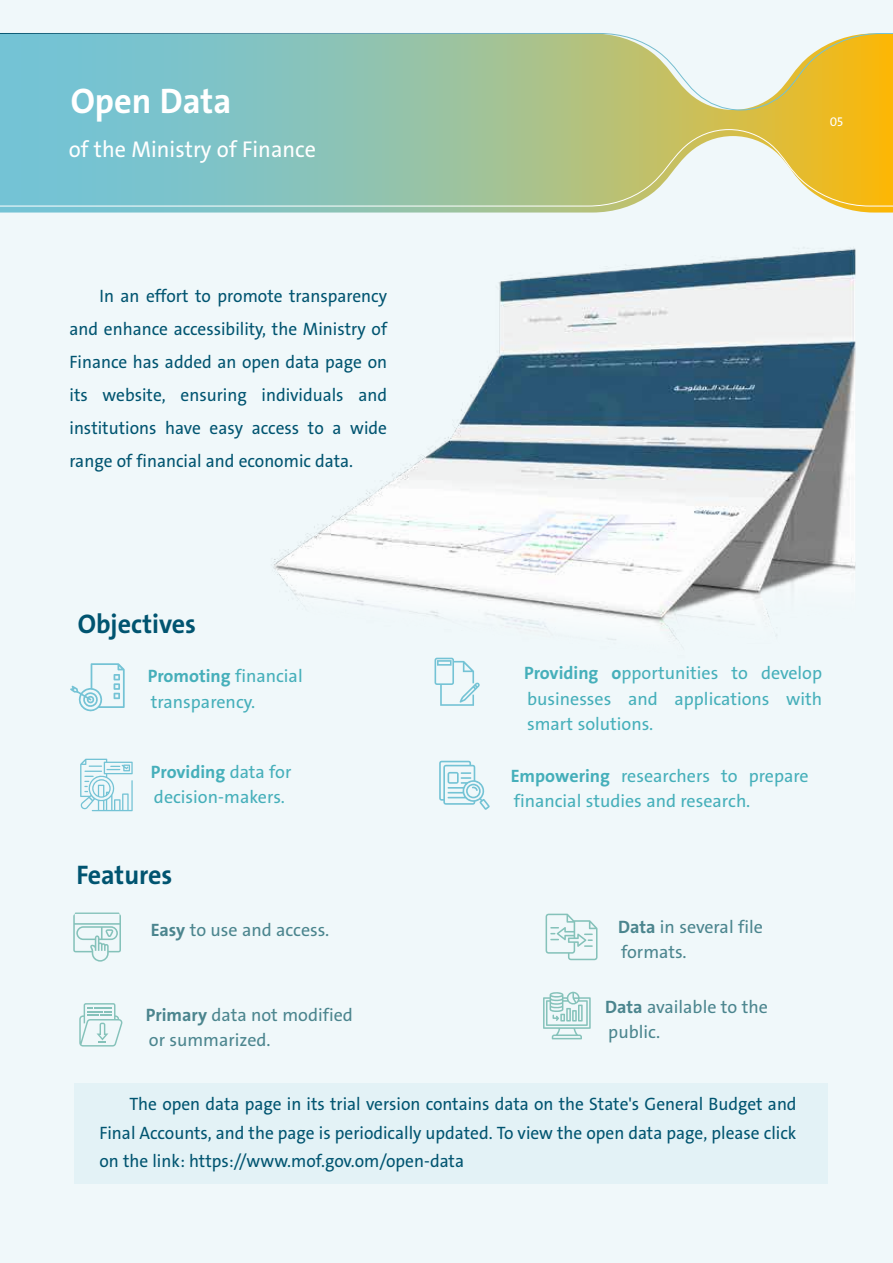
<style>
.page{position:relative;width:893px;height:1263px;background:#f0f8fa}
.page>*{position:absolute;margin:0;border:0;box-sizing:border-box;transform-origin:0 0}
.t1{font:700 35.7px "The Sans";color:#fff;scale:.96 1}
.t2{font:700 27px "The Sans";color:#005470;scale:.96 1}
.t3{font:22.95px "The Sans";color:#fff;scale:.96 1}
.t4{font:18px/33px "The Sans";color:#005470;text-align:justify;scale:.96 1}
.t5{font:18px/25.5px "The Sans";color:#45afba}
.t6{font:18px/25.5px "The Sans";color:#4b858e}
.t7{font:12.75px "The Sans";color:#fff}
.s1{font-weight:700}
</style>
<div class="page">
<svg style="left:0;top:111px;width:893px;height:102px;background:#a3c193"></svg>
<svg style="left:0;top:33px;width:893px;height:78px;background:#a7c8a8"></svg>
<svg style="left:0;top:129px;width:893px;height:78px;background:#a1c5a3"></svg>
<svg style="left:73px;top:912px;width:48px;height:50px"></svg>
<svg style="left:434px;top:675px;width:46px;height:31px"></svg>
<svg style="left:70px;top:663px;width:55px;height:49px"></svg>
<svg style="left:80px;top:759px;width:53px;height:52px"></svg>
<svg style="left:543px;top:992px;width:48px;height:47px"></svg>
<svg style="left:79px;top:1003px;width:44px;height:43px"></svg>
<svg style="left:439px;top:761px;width:51px;height:49px"></svg>
<svg style="left:546px;top:914px;width:51px;height:46px"></svg>
<div style="left:75px;top:1083px;width:753px;height:101px;background:#e3f2f6"></div>
<img style="left:262px;top:174px;width:593px;height:501px">
<h1 class="t1" style="left:71px;top:78px;width:169px">Open Data</h1>
<p class="t3" style="left:69px;top:135px;width:259px">of the Ministry of Finance</p>
<p class="t4" style="left:70px;top:279px;width:332px;text-indent:30px">In an effort to promote transparency and enhance accessibility, the Ministry of Finance has added an open data page on its website, ensuring individuals and institutions have easy access to a wide range of financial and economic data.</p>
<p class="t7" style="left:830px;top:114px;width:15px">05</p>
<h2 class="t2" style="left:78px;top:607px;width:125px">Objectives</h2>
<p class="t5" style="left:148px;top:663px;width:156px"><span class="s1">Promoting</span> financial transparency.</p>
<p class="t5" style="left:151px;top:759px;width:142px"><span class="s1">Providing</span> data for decision-makers.</p>
<h2 class="t2" style="left:76px;top:858px;width:101px">Features</h2>
<p class="t6" style="left:151px;top:917px;width:180px"><span class="s1">Easy</span> to use and access.</p>
<p class="t5" style="left:524px;top:661px;width:300px;text-align:justify"><span class="s1">Providing o</span>pportunities to develop businesses and applications with smart solutions.</p>
<p class="t5" style="left:511px;top:763px;width:300px"><span class="s1">Empowering</span> researchers to prepare financial studies and research.</p>
<p class="t6" style="left:618px;top:914px;width:146px"><span class="s1">Data</span> in several file formats.</p>
<p class="t6" style="left:146px;top:1002px;width:209px"><span class="s1">Primary</span> data not modified or summarized.</p>
<p class="t6" style="left:605px;top:994px;width:164px"><span class="s1">Data</span> available to the public.</p>
<p class="t4" style="left:99px;top:1090px;width:728px;line-height:28.5px;text-indent:30px">The open data page in its trial version contains data on the State's General Budget and Final Accounts, and the page is periodically updated. To view the open data page, please click on the link: https://www.mof.gov.om/open-data</p>
</div>
